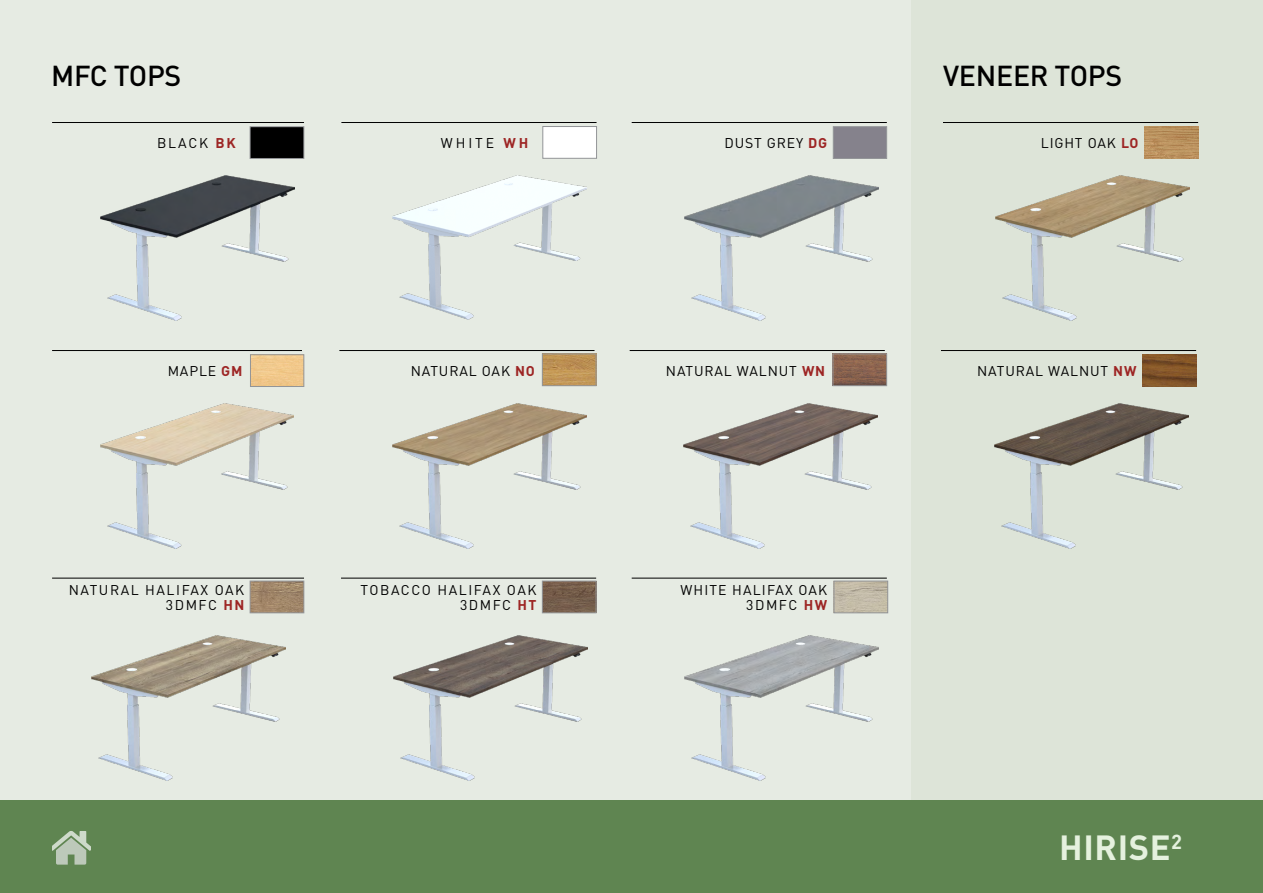
<style>
.page{position:relative;width:1263px;height:893px;background:#fff}
.page>*{position:absolute;margin:0;border:0;box-sizing:border-box;transform-origin:0 0}
.t1{font:700 34.5px "DIN Pro";letter-spacing:.02em;color:#e5f1de}
.t2{font:500 28.5px "DIN Pro";letter-spacing:-.01em;color:#000}
.t3{font:13.95px "DIN Pro";letter-spacing:.06em;color:#000}
.t4{font:13.95px/15px "DIN Pro";letter-spacing:.11em;color:#000;text-align:right}
.t5{font:13.95px/15px "DIN Pro";letter-spacing:.08em;color:#000;text-align:right}
.s1{font-weight:700;color:#9d2524}
</style>
<div class="page">
<div style="left:910px;top:0;width:353px;height:893px;background:#dde4d8"></div>
<div style="left:0;top:0;width:910px;height:893px;background:#e6ebe3"></div>
<img style="left:100px;top:404px;width:194px;height:145px">
<img style="left:101px;top:175px;width:194px;height:145px">
<img style="left:91px;top:635px;width:194px;height:145px">
<hr style="left:52px;top:122px;width:252px;height:1px;background:#000">
<div style="left:250px;top:127px;width:54px;height:31px;background:#000"></div>
<div style="left:250px;top:127px;width:54px;height:32px;border:1px solid #939598"></div>
<hr style="left:52px;top:350px;width:250px;height:1px;background:#000">
<img style="left:252px;top:357px;width:50px;height:28px">
<div style="left:250px;top:355px;width:54px;height:32px;border:1px solid #939598"></div>
<hr style="left:52px;top:578px;width:252px;height:1px;background:#000">
<img style="left:252px;top:583px;width:50px;height:28px">
<div style="left:250px;top:581px;width:54px;height:32px;border:1px solid #939598"></div>
<img style="left:393px;top:175px;width:193px;height:145px">
<img style="left:393px;top:404px;width:193px;height:145px">
<img style="left:394px;top:635px;width:193px;height:145px">
<hr style="left:341px;top:122px;width:255px;height:1px;background:#000">
<div style="left:543px;top:126px;width:54px;height:33px;background:#fff;border:1px solid #939598"></div>
<hr style="left:339px;top:350px;width:255px;height:1px;background:#000">
<img style="left:544px;top:356px;width:50px;height:28px">
<div style="left:542px;top:354px;width:54px;height:32px;border:1px solid #939598"></div>
<hr style="left:341px;top:578px;width:255px;height:1px;background:#000">
<img style="left:544px;top:583px;width:50px;height:28px">
<div style="left:542px;top:581px;width:54px;height:32px;border:1px solid #939598"></div>
<img style="left:683px;top:404px;width:194px;height:145px">
<img style="left:684px;top:175px;width:194px;height:145px">
<img style="left:684px;top:635px;width:194px;height:145px">
<hr style="left:632px;top:122px;width:255px;height:1px;background:#000">
<div style="left:833px;top:127px;width:54px;height:32px;background:#85828c;border:1px solid #939598"></div>
<hr style="left:630px;top:350px;width:255px;height:1px;background:#000">
<img style="left:835px;top:356px;width:50px;height:28px">
<div style="left:833px;top:354px;width:54px;height:32px;border:1px solid #939598"></div>
<hr style="left:632px;top:578px;width:255px;height:1px;background:#000">
<img style="left:836px;top:583px;width:50px;height:28px">
<div style="left:834px;top:581px;width:54px;height:32px;border:1px solid #939598"></div>
<img style="left:995px;top:404px;width:193px;height:145px">
<img style="left:996px;top:175px;width:193px;height:145px">
<hr style="left:943px;top:122px;width:255px;height:1px;background:#000">
<hr style="left:941px;top:350px;width:255px;height:1px;background:#000">
<img style="left:1142px;top:355px;width:54px;height:31px">
<img style="left:1144px;top:127px;width:54px;height:31px">
<div style="left:0;top:800px;width:1263px;height:93px;background:#5f8551"></div>
<svg style="left:52px;top:831px;width:38px;height:34px"></svg>
<h2 class="t2" style="left:51px;top:56px;width:132px">MFC TOPS</h2>
<h2 class="t2" style="left:943px;top:56px;width:181px">VENEER TOPS</h2>
<p class="t5" style="left:157px;top:135px;width:80px">BLACK <span class="s1">BK</span></p>
<p class="t5" style="left:441px;top:135px;width:89px">WHITE <span class="s1">WH</span></p>
<p class="t3" style="left:724px;top:133px;width:104px">DUST GREY <span class="s1">DG</span></p>
<p class="t3" style="left:1041px;top:133px;width:99px">LIGHT OAK <span class="s1">LO</span></p>
<p class="t5" style="left:168px;top:363px;width:76px">MAPLE <span class="s1">GM</span></p>
<p class="t3" style="left:411px;top:361px;width:126px">NATURAL OAK <span class="s1">NO</span></p>
<p class="t3" style="left:666px;top:361px;width:161px">NATURAL WALNUT <span class="s1">WN</span></p>
<p class="t3" style="left:977px;top:361px;width:161px">NATURAL WALNUT <span class="s1">NW</span></p>
<p class="t4" style="left:69px;top:582px;width:177px">NATURAL HALIFAX OAK<br>3DMFC <span class="s1">HN</span></p>
<p class="t4" style="left:361px;top:582px;width:177px">TOBACCO HALIFAX OAK<br>3DMFC <span class="s1">HT</span></p>
<p class="t5" style="left:680px;top:582px;width:148px">WHITE HALIFAX OAK<br>3DMFC <span class="s1">HW</span></p>
<h1 class="t1" style="left:1059px;top:824px;width:125px">HIRISE<sup>2</sup></h1>
</div>
